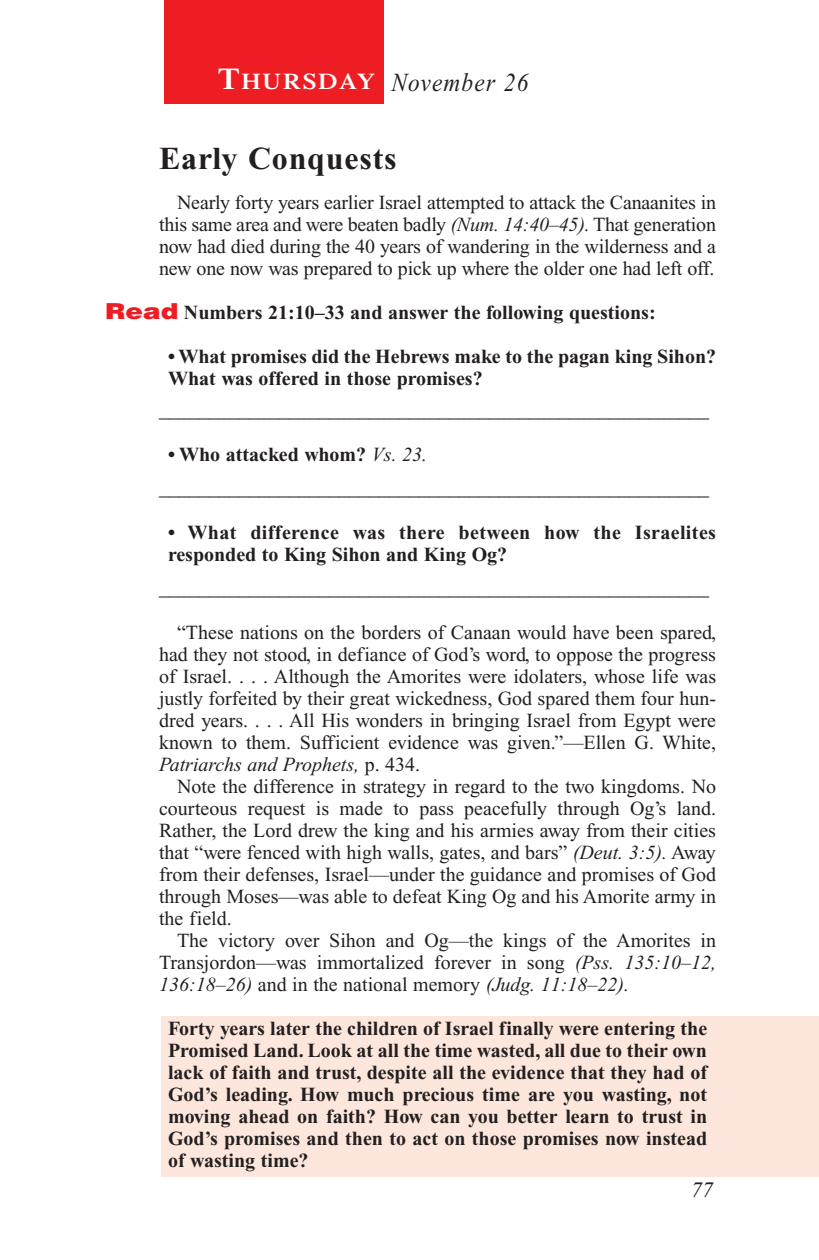
<style>
.page{position:relative;width:819px;height:1260px;background:#fff}
.page>*{position:absolute;margin:0;border:0;box-sizing:border-box;transform-origin:0 0}
.t1{font:700 32px "Times New Roman";letter-spacing:.025em;color:#231f20}
.t2{font:italic 26px "Times New Roman";letter-spacing:.05em;color:#231f20;scale:.9 1}
.t3{font:italic 22px "Times New Roman";color:#231f20}
.t4{font:20px/22px "Times New Roman";color:#231f20;text-align:justify}
.t5{font:700 20px/22px "Times New Roman";color:#231f20}
.t6{font:700 20px/22px "Times New Roman";letter-spacing:.02em;color:#231f20}
.s1{font-family:"Times";font-weight:600;font-style:normal;font-size:30px;color:#fff}
.s2{font-family:"Times";font-weight:600;font-style:normal;font-size:22.4px;color:#fff}
.s3{font-style:italic}
.s4{font-family:"Helvetica";font-weight:900;font-size:22px;color:#ee1d23}
.s5{font-weight:700}
</style>
<div class="page">
<div style="left:161px;top:1016px;width:658px;height:161px;background:#fde7dc"></div>
<div style="left:164px;top:0;width:220px;height:104px;background:#ee1d23"></div>
<h2 class="t2" style="left:218px;top:73px;width:347px"><span class="s1">T</span><span class="s2">HURSDAY</span> November 26</h2>
<h1 class="t1" style="left:159px;top:148px;width:239px">Early Conquests</h1>
<p class="t4" style="left:159px;top:193px;width:559px;text-indent:18px">Nearly forty years earlier Israel attempted to attack the Canaanites in this same area and were beaten badly <span class="s3">(Num. 14:40–45).</span> That generation now had died during the 40 years of wandering in the wilderness and a new one now was prepared to pick up where the older one had left off.</p>
<p class="t5" style="left:105px;top:304px;width:552px"><span class="s4">Read</span> Numbers 21:10–33 and answer the following questions:</p>
<p class="t5" style="left:168px;top:348px;width:550px">• What promises did the Hebrews make to the pagan king Sihon?<br>What was offered in those promises?</p>
<p class="t4" style="left:159px;top:401px;width:551px">_______________________________________________________</p>
<p class="t4" style="left:159px;top:439px;width:551px;line-height:34px;text-indent:9px"><span class="s5">• Who attacked whom?</span> <span class="s3">Vs. 23. </span>_______________________________________________________</p>
<p class="t6" style="left:168px;top:524px;width:549px">• What difference was there between how the Israelites responded to King Sihon and King Og?</p>
<p class="t4" style="left:159px;top:579px;width:551px">_______________________________________________________</p>
<p class="t4" style="left:159px;top:623px;width:559px;text-indent:18px">“These nations on the borders of Canaan would have been spared, had they not stood, in defiance of God’s word, to oppose the progress of Israel. . . . Although the Amorites were idolaters, whose life was justly forfeited by their great wickedness, God spared them four hun&shy;dred years. . . . All His wonders in bringing Israel from Egypt were known to them. Sufficient evidence was given.”—Ellen G. White, <span class="s3">Patriarchs and Prophets,</span> p. 434.</p>
<p class="t4" style="left:159px;top:777px;width:559px;text-indent:18px">Note the difference in strategy in regard to the two kingdoms. No courteous request is made to pass peacefully through Og’s land.<br>Rather, the Lord drew the king and his armies away from their cities that “were fenced with high walls, gates, and bars” <span class="s3">(Deut. 3:5).</span> Away from their defenses, Israel—under the guidance and promises of God through Moses—was able to defeat King Og and his Amorite army in the field.</p>
<p class="t4" style="left:159px;top:931px;width:559px;text-indent:18px">The victory over Sihon and Og—the kings of the Amorites in Transjordon—was immortalized forever in song <span class="s3">(Pss. 135:10–12, 136:18–26)</span> and in the national memory <span class="s3">(Judg. 11:18–22).</span></p>
<p class="t5" style="left:168px;top:1020px;width:541px;text-align:justify">Forty years later the children of Israel finally were entering the Promised Land. Look at all the time wasted, all due to their own lack of faith and trust, despite all the evidence that they had of God’s leading. How much precious time are you wasting, not moving ahead on faith? How can you better learn to trust in God’s promises and then to act on those promises now instead of wasting time?</p>
<p class="t3" style="left:691px;top:1182px;width:23px">77</p>
</div>
